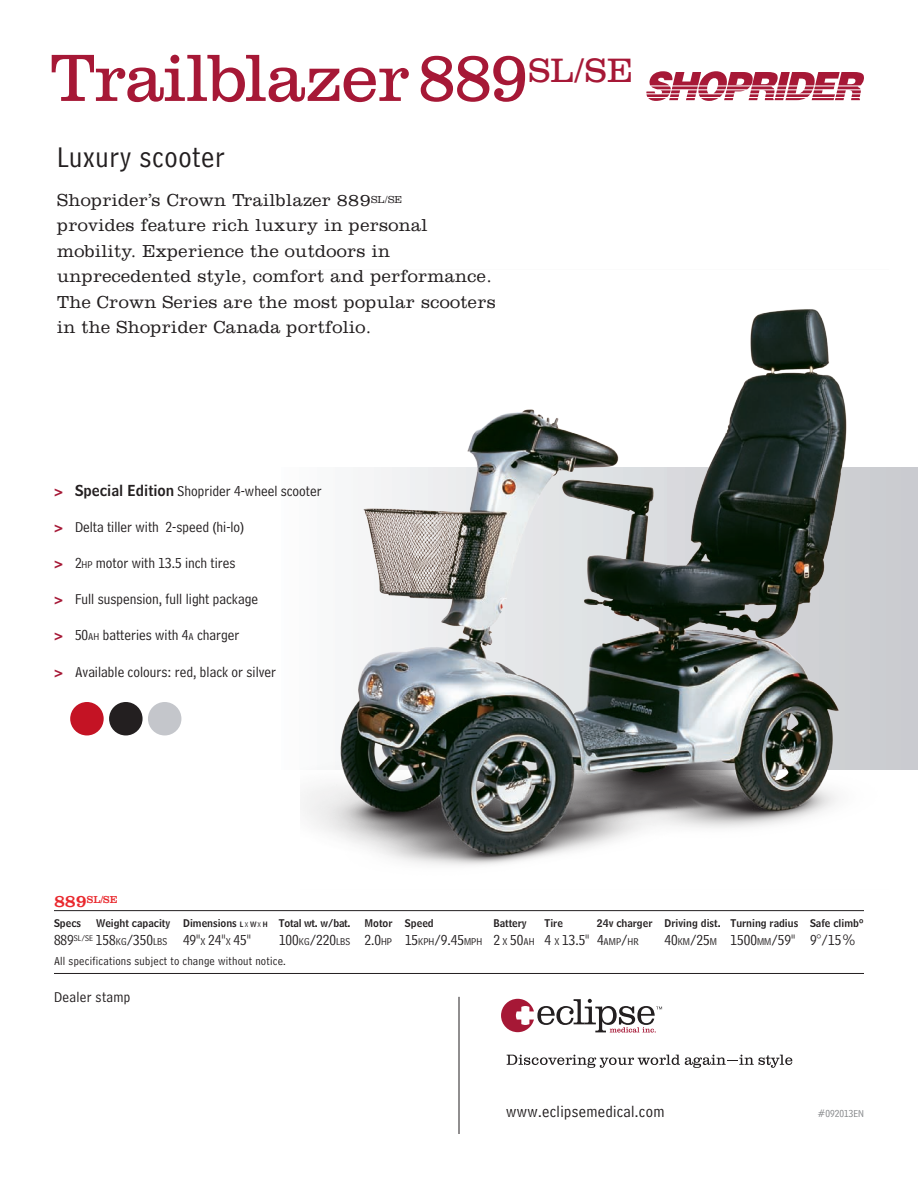
<style>
.page{position:relative;width:918px;height:1188px;background:#fff}
.page>*{position:absolute;margin:0;border:0;box-sizing:border-box;transform-origin:0 0}
.ProductHead{font:300 69px "Clarendon EF";letter-spacing:-.02em;color:#a61836}
.Subheads{font:30px "Bell Centennial BT Address";letter-spacing:.02em;color:#231f20}
.ProductPara{font:300 18px/25.5px "Clarendon LT Std";letter-spacing:.02em;color:#231f20}
.Subheads-2{font:16.5px "Bell Centennial BT Address";letter-spacing:.02em;color:#231f20}
.ProductBullets{font:15px "Bell Centennial BT Address";color:#231f20}
.Subheads-3{font:15px "Bell Centennial BT Address";letter-spacing:.02em;color:#231f20}
.t1{font:12px "Bell Centennial BT Address";letter-spacing:.02em;color:#231f20}
.t2{font:10.5px "Bell Centennial BT Name And Number";color:#231f20}
.t3{font:10.5px "Bell Centennial BT Address";color:#808285}
.Specs_Head{font:10.5px "Clarendon LT Std";color:#e9282d}
.s1{font-family:"Clarendon LT Std";font-weight:700;color:#a61836}
.s2{font-family:"Bell Centennial BT Name And Number"}
.s3{font-size:10.5px}
.s4{font-size:18px}
.s5{font-size:7.35px}
.s6{font-family:"Bell Centennial BT Address";font-size:7.35px}
.s7{font-style:inherit}
.s8{font-family:"Univers";font-weight:300}
</style>
<div class="page">
<div style="left:889px;top:468px;width:29px;height:302px;background:#cacbd0"></div>
<svg style="left:501px;top:999px;width:161px;height:34px"></svg>
<svg style="left:507px;top:1055px;width:285px;height:13px"></svg>
<hr style="left:459px;top:997px;width:1px;height:137px;background:#231f20">
<svg style="left:646px;top:71px;width:218px;height:30px"></svg>
<hr style="left:54px;top:910px;width:810px;height:1px;background:#231f20">
<hr style="left:54px;top:973px;width:810px;height:1px;background:#231f20">
<div style="left:70px;top:702px;width:34px;height:33px;background:#c41324;border-radius:50%"></div>
<div style="left:109px;top:702px;width:34px;height:33px;background:#231f20;border-radius:50%"></div>
<div style="left:148px;top:702px;width:33px;height:33px;background:#c4c6cb;border-radius:50%"></div>
<img style="left:301px;top:309px;width:588px;height:557px">
<p class="ProductHead" style="left:51px;top:39px;width:584px">Trailblazer 889<sup>SL</sup><sup>/</sup><sup>SE</sup></p>
<p class="Subheads" style="left:57px;top:139px;width:170px">Luxury scooter</p>
<p class="ProductPara" style="left:57px;top:187px;width:440px">Shoprider’s Crown Trailblazer 889<sup>SL/SE<br></sup>provides feature rich luxury in personal mobility. Experience the outdoors in unprecedented style, comfort and performance.<br>The Crown Series are the most popular scooters in the Shoprider Canada portfolio.</p>
<p class="ProductBullets" style="left:54px;top:482px;width:269px"><span class="s1">&gt;</span> <span class="s2">Special Edition</span> Shoprider 4-wheel scooter</p>
<p class="ProductBullets" style="left:54px;top:518px;width:192px"><span class="s1">&gt;</span> Delta tiller with 2-speed (hi-lo)</p>
<p class="ProductBullets" style="left:54px;top:554px;width:183px"><span class="s1">&gt;</span> 2<span class="s3">HP</span> motor with 13.5 inch tires</p>
<p class="ProductBullets" style="left:54px;top:591px;width:206px"><span class="s1">&gt;</span> Full suspension, full light package</p>
<p class="ProductBullets" style="left:54px;top:627px;width:187px"><span class="s1">&gt;</span> 50<span class="s3">AH</span> batteries with 4<span class="s3">A</span> charger</p>
<p class="ProductBullets" style="left:54px;top:663px;width:224px"><span class="s1">&gt;</span> Available colours: red, black or silver</p>
<p class="Specs_Head" style="left:54px;top:893px;width:65px"><span class="s4">889</span>SL/SE</p>
<p class="t2" style="left:54px;top:916px;width:29px">Specs</p>
<p class="t2" style="left:96px;top:916px;width:256px">Weight capacity Dimensions <span class="s5">l</span> <span class="s6">X</span> <span class="s5">w</span><span class="s6">X</span> <span class="s5">h</span> Total wt. w/bat.</p>
<p class="t2" style="left:364px;top:916px;width:71px">Motor Speed</p>
<p class="t2" style="left:494px;top:916px;width:35px">Battery</p>
<p class="t2" style="left:544px;top:916px;width:20px">Tire</p>
<p class="t2" style="left:597px;top:916px;width:268px">24v charger Driving dist. Turning radius Safe climbº</p>
<p class="ProductBullets" style="left:54px;top:931px;width:199px">889<sup>SL/SE</sup> 158<span class="s3">KG</span>/350<span class="s3">LBS</span> 49"<span class="s3">X</span> 24"<span class="s3">X</span> 45"</p>
<p class="ProductBullets" style="left:279px;top:931px;width:361px">100<span class="s3">KG</span>/220<span class="s3">LBS</span> 2.0<span class="s3">HP</span> 15<span class="s3">KPH</span>/9.45<span class="s3">MPH</span> 2 <span class="s3">X</span> 50<span class="s3">AH</span> 4 <span class="s3">X</span> <span class="s7">13.5</span>" 4<span class="s3">AMP</span><span class="s7">/</span><span class="s3">HR</span></p>
<p class="ProductBullets" style="left:665px;top:931px;width:193px">40<span class="s3">KM</span>/25<span class="s3">M</span> 1500<span class="s3">MM</span>/59" 9°/15<span class="s8">%</span></p>
<p class="t1" style="left:54px;top:954px;width:233px">All specifications subject to change without notice.</p>
<p class="Subheads-3" style="left:54px;top:988px;width:78px">Dealer stamp</p>
<p class="Subheads-2" style="left:506px;top:1102px;width:160px">www.eclipsemedical.com</p>
<p class="t3" style="left:818px;top:1108px;width:48px">#092013EN</p>
</div>
